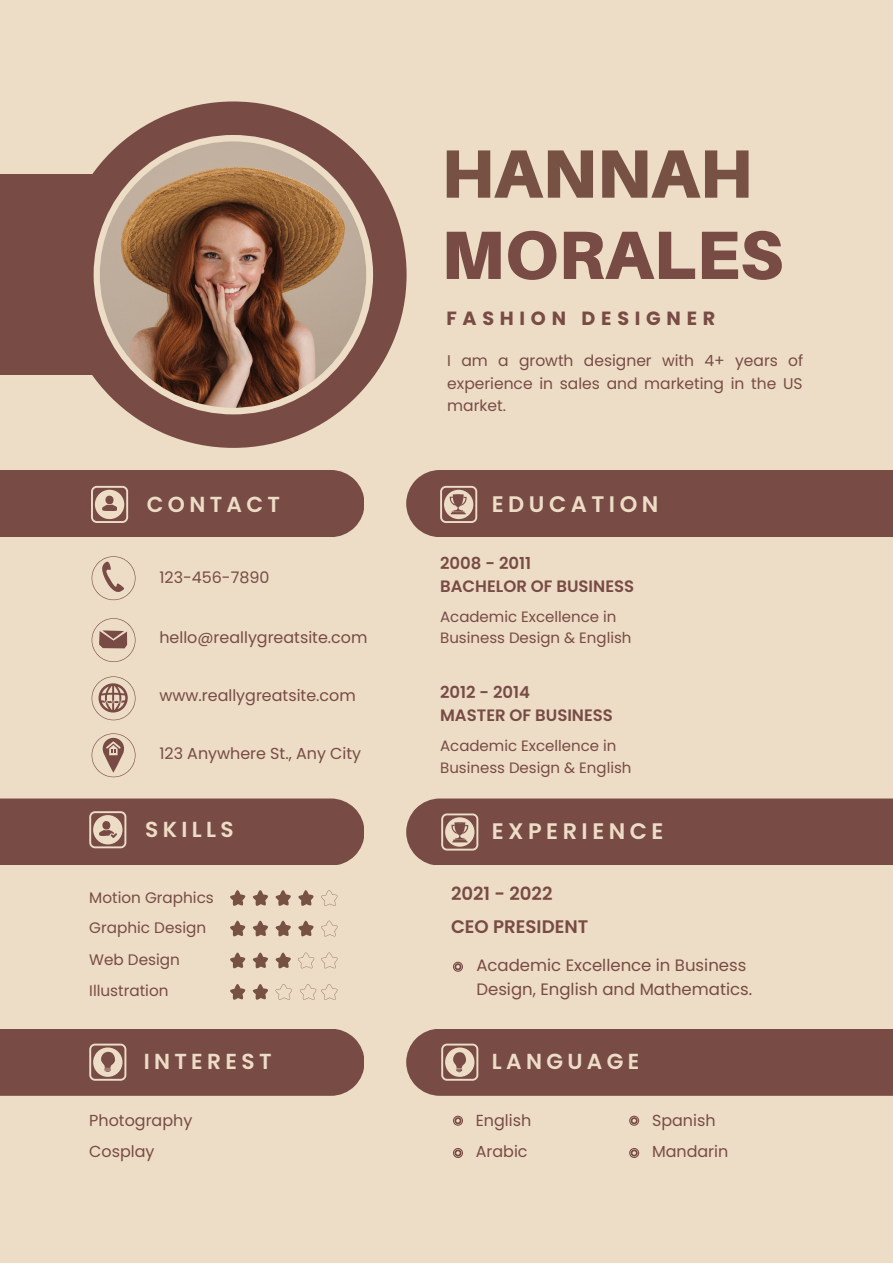
<style>
.page{position:relative;width:893px;height:1264px;background:#fff}
.page>*{position:absolute;margin:0;border:0;box-sizing:border-box;transform-origin:0 0}
.t1{font:900 68.4px "Aileron";color:#784b45}
.t2{font:900 68.4px "Aileron";color:#775144}
.t3{font:600 22.5px "Poppins";letter-spacing:.2em;color:#edddc6}
.t4{font:600 21.75px "Poppins";letter-spacing:.2em;color:#edddc6}
.t5{font:700 19.05px "Poppins";letter-spacing:.3em;color:#784b45}
.t6{font:600 18.15px "Poppins";color:#784b45}
.t7{font:16.5px/23.9px "Poppins";color:#784b45}
.t8{font:600 16.5px "Poppins";color:#784b45}
.t9{font:15.9px "Poppins";color:#784b45}
.t10{font:15.45px/22.5px "Poppins";color:#784b45;text-align:justify}
.t11{font:15.3px "Poppins";color:#784b45}
.t12{font:15px/21.8px "Poppins";color:#784b45}
</style>
<div class="page">
<div style="left:0;top:0;width:892px;height:1262px;background:#edddc6"></div>
<svg style="left:92px;top:733px;width:43px;height:44px"></svg>
<svg style="left:92px;top:676px;width:43px;height:44px"></svg>
<svg style="left:92px;top:556px;width:43px;height:44px"></svg>
<div style="left:406px;top:470px;width:486px;height:67px;background:#784b45"></div>
<div style="left:0;top:470px;width:364px;height:67px;background:#784b45"></div>
<svg style="left:92px;top:101px;width:314px;height:347px"></svg>
<div style="left:0;top:174px;width:92px;height:201px;background:#784b45"></div>
<div style="left:406px;top:1028px;width:486px;height:67px;background:#784b45"></div>
<div style="left:406px;top:798px;width:486px;height:67px;background:#784b45"></div>
<div style="left:0;top:1028px;width:364px;height:67px;background:#784b45"></div>
<div style="left:0;top:798px;width:364px;height:67px;background:#784b45"></div>
<svg style="left:91px;top:486px;width:37px;height:37px"></svg>
<svg style="left:89px;top:811px;width:37px;height:37px"></svg>
<svg style="left:440px;top:486px;width:37px;height:37px"></svg>
<svg style="left:441px;top:813px;width:37px;height:37px"></svg>
<svg style="left:453px;top:961px;width:10px;height:10px"></svg>
<svg style="left:453px;top:1115px;width:10px;height:10px"></svg>
<svg style="left:629px;top:1115px;width:10px;height:10px"></svg>
<svg style="left:453px;top:1148px;width:10px;height:10px"></svg>
<svg style="left:629px;top:1148px;width:10px;height:10px"></svg>
<svg style="left:230px;top:890px;width:15px;height:15px"></svg>
<svg style="left:230px;top:920px;width:15px;height:16px"></svg>
<svg style="left:230px;top:952px;width:15px;height:16px"></svg>
<svg style="left:230px;top:984px;width:15px;height:15px"></svg>
<svg style="left:253px;top:890px;width:15px;height:15px"></svg>
<svg style="left:252px;top:920px;width:16px;height:16px"></svg>
<svg style="left:252px;top:952px;width:16px;height:16px"></svg>
<svg style="left:252px;top:984px;width:16px;height:15px"></svg>
<svg style="left:275px;top:890px;width:16px;height:15px"></svg>
<svg style="left:275px;top:920px;width:16px;height:16px"></svg>
<svg style="left:275px;top:952px;width:16px;height:16px"></svg>
<svg style="left:298px;top:890px;width:16px;height:15px"></svg>
<svg style="left:298px;top:920px;width:16px;height:16px"></svg>
<svg style="left:321px;top:890px;width:17px;height:15px"></svg>
<svg style="left:321px;top:920px;width:17px;height:16px"></svg>
<svg style="left:321px;top:952px;width:17px;height:16px"></svg>
<svg style="left:298px;top:952px;width:16px;height:16px"></svg>
<svg style="left:275px;top:984px;width:17px;height:15px"></svg>
<svg style="left:300px;top:984px;width:38px;height:15px"></svg>
<svg style="left:89px;top:1043px;width:37px;height:37px"></svg>
<svg style="left:441px;top:1043px;width:37px;height:37px"></svg>
<svg style="left:95px;top:136px;width:276px;height:277px;background:#98745e"></svg>
<svg style="left:92px;top:618px;width:43px;height:44px"></svg>
<p class="t4" style="left:147px;top:489px;width:135px">CONTACT</p>
<p class="t9" style="left:159px;top:566px;width:111px">123-456-7890</p>
<p class="t9" style="left:159px;top:626px;width:209px">hello@reallygreatsite.com</p>
<p class="t9" style="left:159px;top:684px;width:198px">www.reallygreatsite.com</p>
<p class="t9" style="left:159px;top:742px;width:203px">123 Anywhere St., Any City</p>
<p class="t4" style="left:145px;top:814px;width:90px">SKILLS</p>
<p class="t11" style="left:89px;top:886px;width:126px">Motion Graphics</p>
<p class="t11" style="left:89px;top:917px;width:118px">Graphic Design</p>
<p class="t11" style="left:89px;top:949px;width:92px">Web Design</p>
<p class="t11" style="left:89px;top:980px;width:81px">Illustration</p>
<p class="t4" style="left:144px;top:1046px;width:129px">INTEREST</p>
<p class="t9" style="left:89px;top:1109px;width:105px">Photography</p>
<p class="t9" style="left:89px;top:1140px;width:67px">Cosplay</p>
<p class="t2" style="left:441px;top:131px;width:312px">HANNAH</p>
<p class="t1" style="left:441px;top:212px;width:343px">MORALES</p>
<p class="t5" style="left:446px;top:305px;width:270px">FASHION DESIGNER</p>
<p class="t10" style="left:447px;top:349px;width:357px">I am a growth designer with 4+ years of experience in sales and marketing in the US market.</p>
<p class="t3" style="left:492px;top:488px;width:168px">EDUCATION</p>
<p class="t8" style="left:440px;top:551px;width:92px">2008 - 2011</p>
<p class="t8" style="left:440px;top:574px;width:195px">BACHELOR OF BUSINESS</p>
<p class="t12" style="left:440px;top:605px;width:193px">Academic Excellence in<br>Business Design &amp; English</p>
<p class="t8" style="left:440px;top:680px;width:91px">2012 - 2014</p>
<p class="t8" style="left:440px;top:703px;width:174px">MASTER OF BUSINESS</p>
<p class="t12" style="left:440px;top:734px;width:193px">Academic Excellence in<br>Business Design &amp; English</p>
<p class="t3" style="left:492px;top:815px;width:173px">EXPERIENCE</p>
<p class="t6" style="left:451px;top:881px;width:103px">2021 - 2022</p>
<p class="t6" style="left:451px;top:913px;width:139px">CEO PRESIDENT</p>
<p class="t7" style="left:476px;top:953px;width:277px">Academic Excellence in Business<br>Design, English and Mathematics.</p>
<p class="t4" style="left:492px;top:1046px;width:149px">LANGUAGE</p>
<p class="t9" style="left:476px;top:1109px;width:57px">English</p>
<p class="t9" style="left:652px;top:1109px;width:65px">Spanish</p>
<p class="t9" style="left:476px;top:1140px;width:53px">Arabic</p>
<p class="t9" style="left:652px;top:1140px;width:78px">Mandarin</p>
</div>
